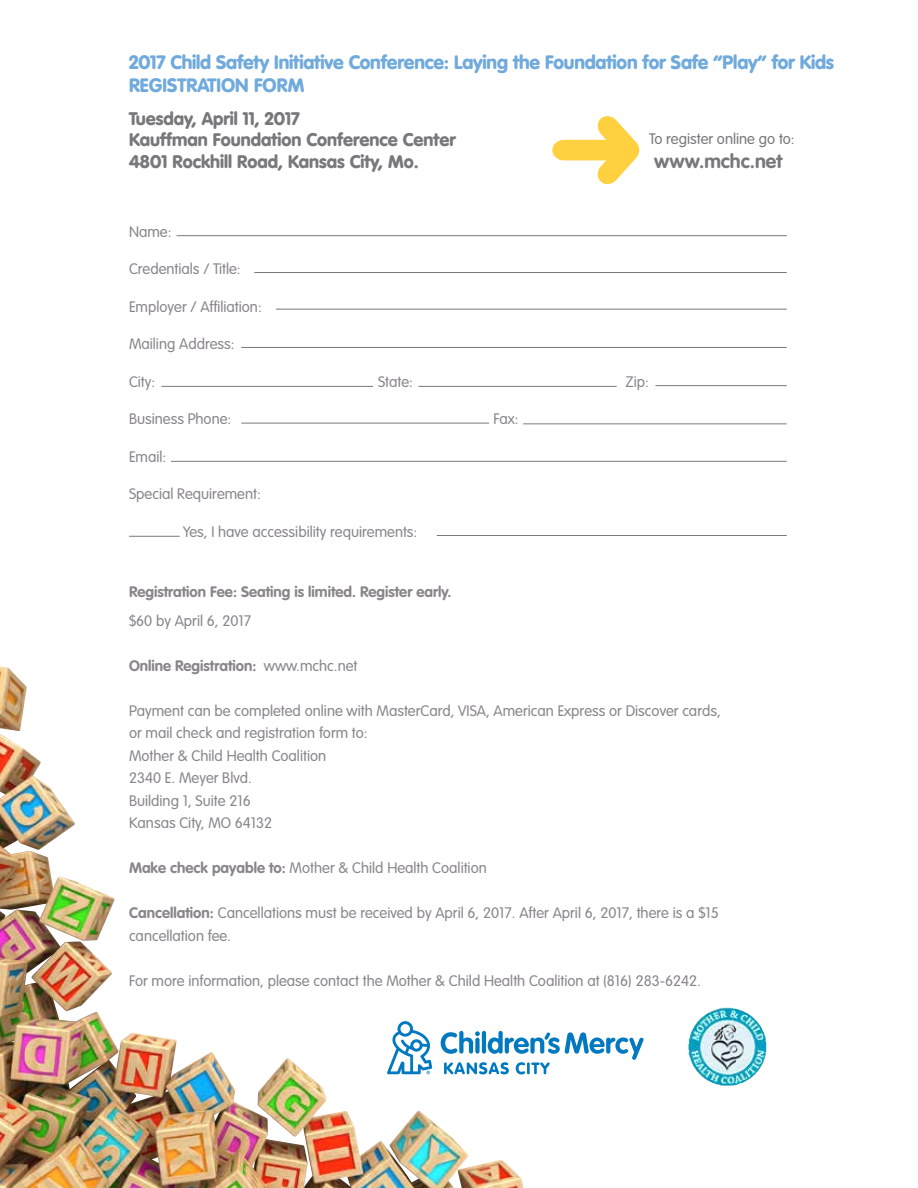
<style>
.page{position:relative;width:918px;height:1188px;background:#fff}
.page>*{position:absolute;margin:0;border:0;box-sizing:border-box;transform-origin:0 0}
.t1{font:700 19.5px "VAG Rounded Std";color:#78787a}
.t2{font:900 19.2px/23px "VAG Rounded Std";letter-spacing:-.01em;color:#70aadc}
.t3{font:900 18px/21.6px "VAG Rounded Std";color:#78787a}
.t4{font:300 15px/22.5px "VAG Rounded Std";color:#888689}
.t5{font:700 15px "VAG Rounded Std";color:#888689}
.t6{font:300 15px "VAG Rounded Std";color:#78787a}
.s1{font-weight:300}
.s2{font-weight:700}
</style>
<div class="page">
<img style="left:0;top:666px;width:469px;height:522px">
<hr style="left:177px;top:235px;width:610px;height:1px;background:#78787a">
<hr style="left:254px;top:272px;width:533px;height:1px;background:#78787a">
<hr style="left:276px;top:309px;width:511px;height:1px;background:#78787a">
<hr style="left:241px;top:347px;width:546px;height:1px;background:#78787a">
<hr style="left:161px;top:386px;width:212px;height:1px;background:#78787a">
<hr style="left:171px;top:461px;width:616px;height:1px;background:#78787a">
<hr style="left:418px;top:386px;width:199px;height:1px;background:#78787a">
<hr style="left:656px;top:385px;width:131px;height:1px;background:#78787a">
<hr style="left:241px;top:423px;width:248px;height:1px;background:#78787a">
<hr style="left:523px;top:423px;width:264px;height:1px;background:#78787a">
<hr style="left:129px;top:536px;width:51px;height:1px;background:#78787a">
<hr style="left:437px;top:535px;width:350px;height:1px;background:#78787a">
<svg style="left:552px;top:116px;width:87px;height:69px"></svg>
<svg style="left:387px;top:1021px;width:45px;height:53px"></svg>
<svg style="left:441px;top:1031px;width:203px;height:43px"></svg>
<div style="left:678px;top:997px;width:99px;height:99px;background:#fff;opacity:.75"></div>
<img style="left:688px;top:1008px;width:34px;height:75px">
<p class="t2" style="left:129px;top:51px;width:707px">2017 Child Safety Initiative Conference: Laying the Foundation for Safe “Play” for Kids<br>REGISTRATION FORM</p>
<p class="t3" style="left:129px;top:108px;width:328px">Tuesday, April 11, 2017<br>Kauffman Foundation Conference Center<br>4801 Rockhill Road, Kansas City, Mo.</p>
<p class="t6" style="left:649px;top:130px;width:147px">To register online go to:</p>
<h1 class="t1" style="left:654px;top:149px;width:129px">www.mchc.net</h1>
<p class="t4" style="left:129px;top:221px;width:44px">Name:</p>
<p class="t4" style="left:129px;top:258px;width:113px">Credentials / Title:</p>
<p class="t4" style="left:129px;top:296px;width:134px">Employer / Affiliation:</p>
<p class="t4" style="left:129px;top:333px;width:107px">Mailing Address:</p>
<p class="t4" style="left:129px;top:371px;width:28px">City:</p>
<p class="t4" style="left:378px;top:371px;width:36px">State:</p>
<p class="t4" style="left:626px;top:371px;width:25px">Zip:</p>
<p class="t4" style="left:129px;top:408px;width:104px">Business Phone:</p>
<p class="t4" style="left:494px;top:408px;width:27px">Fax:</p>
<p class="t4" style="left:129px;top:446px;width:39px">Email:</p>
<p class="t4" style="left:129px;top:483px;width:133px">Special Requirement:</p>
<p class="t4" style="left:183px;top:521px;width:236px">Yes, I have accessibility requirements:</p>
<p class="t5" style="left:129px;top:583px;width:324px">Registration Fee: Seating is limited. Register early.</p>
<p class="t4" style="left:129px;top:610px;width:124px">$60 by April 6, 2017</p>
<p class="t5" style="left:129px;top:657px;width:230px">Online Registration: <span class="s1">www.mchc.net</span></p>
<p class="t4" style="left:129px;top:700px;width:593px">Payment can be completed online with MasterCard, VISA, American Express or Discover cards, or mail check and registration form to:<br>Mother &amp; Child Health Coalition<br>2340 E. Meyer Blvd.<br>Building 1, Suite 216<br>Kansas City, MO 64132</p>
<p class="t4" style="left:129px;top:857px;width:359px"><span class="s2">Make check payable to:</span> Mother &amp; Child Health Coalition</p>
<p class="t4" style="left:129px;top:902px;width:591px"><span class="s2">Cancellation:</span> Cancellations must be received by April 6, 2017. After April 6, 2017, there is a $15 cancellation fee.</p>
<p class="t4" style="left:129px;top:970px;width:573px">For more information, please contact the Mother &amp; Child Health Coalition at (816) 283-6242.</p>
</div>
